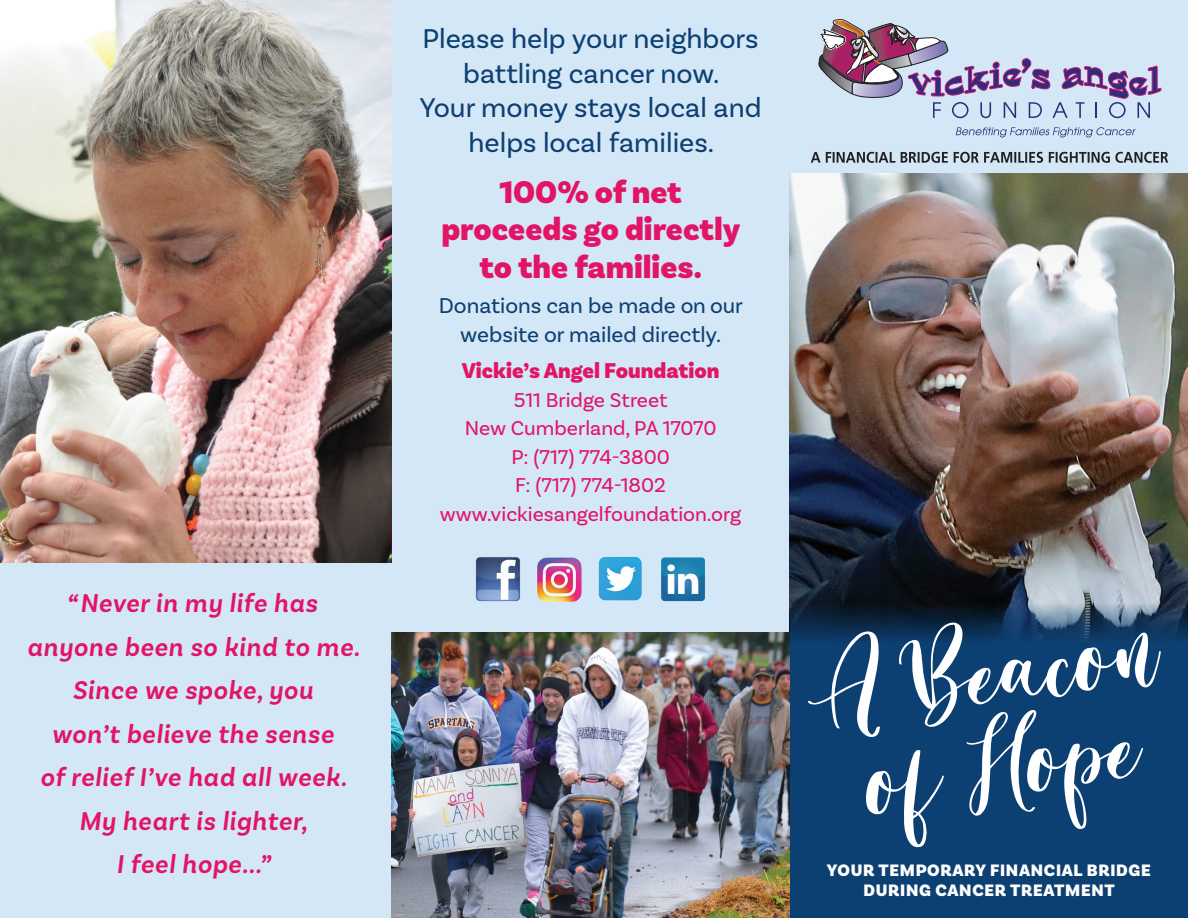
<style>
.page{position:relative;width:1188px;height:918px;background:#d4e7f6}
.page>*{position:absolute;margin:0;border:0;box-sizing:border-box;transform-origin:0 0}
.t1{font:87.45px/93.2px "almondwhisp";color:#fff;text-align:center;scale:1.06 1}
.t2{font:900 33px/37.5px "Basic Sans";color:#e21465;text-align:center}
.t3{font:28.5px/34.5px "Basic Sans";color:#0d4072;text-align:center}
.t4{font:italic 600 27px/43.5px "Basic Sans";letter-spacing:.03em;color:#e21465;text-align:center}
.t5{font:22.5px/28.5px "Basic Sans";color:#0d4072;text-align:center}
.t6{font:900 22.5px "Basic Sans";color:#e21465}
.t7{font:21px/28.5px "Basic Sans";color:#e21465;text-align:center}
.t8{font:900 17.4px/20.9px "Basic Sans";letter-spacing:.04em;color:#fff;text-align:center}
</style>
<div class="page">
<img style="left:790px;top:174px;width:398px;height:369px">
<img style="left:0;top:0;width:392px;height:562px">
<img style="left:392px;top:632px;width:398px;height:286px">
<svg style="left:790px;top:543px;width:398px;height:375px;background:#18426b"></svg>
<svg style="left:818px;top:19px;width:344px;height:99px"></svg>
<svg style="left:956px;top:127px;width:180px;height:10px"></svg>
<svg style="left:811px;top:152px;width:357px;height:11px"></svg>
<img style="left:475px;top:557px;width:46px;height:45px">
<img style="left:661px;top:557px;width:44px;height:45px">
<img style="left:537px;top:557px;width:45px;height:45px">
<img style="left:598px;top:556px;width:44px;height:45px">
<p class="t4" style="left:27px;top:581px;width:334px">“Never in my life has anyone been so kind to me.<br>Since we spoke, you<br>won’t believe the sense<br>of relief I’ve had all week.<br>My heart is lighter,<br>I feel hope...”</p>
<p class="t3" style="left:420px;top:21px;width:344px">Please help your neighbors battling cancer now.<br>Your money stays local and helps local families.</p>
<p class="t2" style="left:441px;top:174px;width:301px">100% of net proceeds go directly to the families.</p>
<p class="t5" style="left:439px;top:291px;width:306px">Donations can be made on our website or mailed directly.</p>
<p class="t6" style="left:462px;top:357px;width:259px">Vickie’s Angel Foundation</p>
<p class="t7" style="left:440px;top:385px;width:303px">511 Bridge Street<br>New Cumberland, PA 17070<br>P: (717) 774-3800<br>F: (717) 774-1802 www.vickiesangelfoundation.org</p>
<h1 class="t1" style="left:816px;top:639px;width:320px;rotate:-8deg">A Beacon of Hope</h1>
<p class="t8" style="left:827px;top:860px;width:325px">YOUR TEMPORARY FINANCIAL BRIDGE<br>DURING CANCER TREATMENT</p>
</div>
